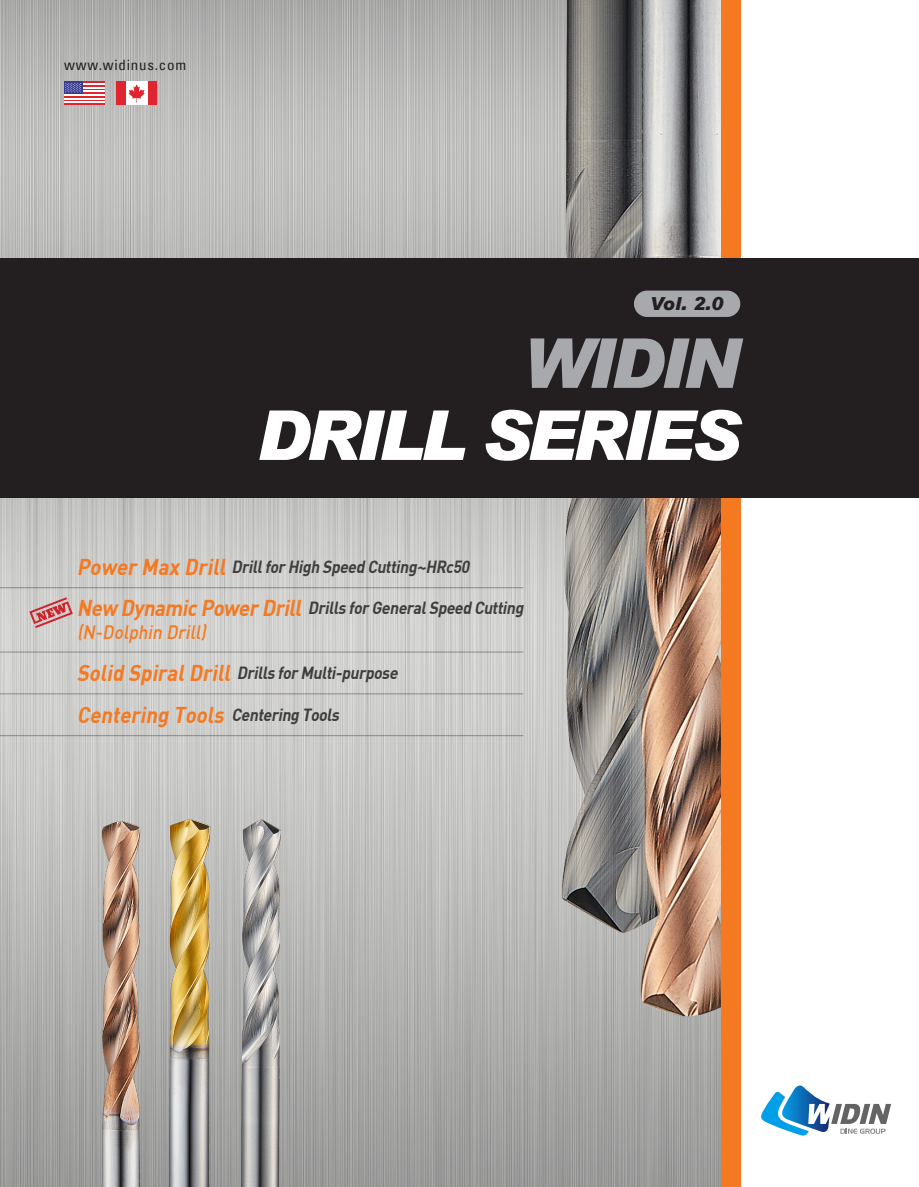
<style>
.page{position:relative;width:919px;height:1187px;background:#fff}
.page>*{position:absolute;margin:0;border:0;box-sizing:border-box;transform-origin:0 0}
.t1{font:italic 900 69px "Arial";letter-spacing:-.06em;color:#fff}
.t2{font:italic 900 69px "Arial";letter-spacing:-.06em;color:#a8a9ad}
.t3{font:italic 22.35px "Dinbol";color:#f47921;scale:.91 1}
.t4{font:italic 18.9px "Dinmed";color:#f47921;scale:.91 1}
.t5{font:italic 900 18px "Arial";color:#231f20}
.t6{font:italic 17.25px "Dinbol";color:#3e3e3f;scale:.91 1}
.t7{font:14.25px "Univecon";letter-spacing:.05em;color:#231f20;scale:1.05 1}
</style>
<div class="page">
<img style="left:0;top:0;width:721px;height:1186px">
<img style="left:562px;top:0;width:67px;height:940px">
<img style="left:629px;top:0;width:118px;height:1024px">
<div style="left:721px;top:0;width:19px;height:1186px;background:#f47921"></div>
<div style="left:0;top:257px;width:918px;height:240px;background:#231f20"></div>
<img style="left:167px;top:817px;width:47px;height:369px">
<img style="left:97px;top:818px;width:48px;height:368px">
<img style="left:238px;top:817px;width:43px;height:369px">
<div style="left:634px;top:290px;width:106px;height:27px;background:#a8a9ad;border-radius:13px"></div>
<div style="left:116px;top:81px;width:10px;height:23px;background:#e02430"></div>
<div style="left:147px;top:81px;width:10px;height:23px;background:#e02430"></div>
<div style="left:126px;top:81px;width:21px;height:23px;background:#fff"></div>
<svg style="left:128px;top:84px;width:17px;height:18px"></svg>
<hr style="left:64px;top:103px;width:41px;height:1px;background:#e02430">
<hr style="left:64px;top:101px;width:41px;height:2px;background:#fff">
<hr style="left:64px;top:99px;width:41px;height:2px;background:#e02430">
<hr style="left:64px;top:98px;width:41px;height:1px;background:#fff">
<hr style="left:64px;top:96px;width:41px;height:2px;background:#e02430">
<hr style="left:64px;top:94px;width:41px;height:2px;background:#fff">
<hr style="left:64px;top:92px;width:41px;height:2px;background:#e02430">
<hr style="left:64px;top:90px;width:41px;height:2px;background:#fff">
<hr style="left:64px;top:89px;width:41px;height:1px;background:#e02430">
<hr style="left:64px;top:87px;width:41px;height:2px;background:#fff">
<hr style="left:64px;top:85px;width:41px;height:2px;background:#e02430">
<hr style="left:64px;top:83px;width:41px;height:2px;background:#fff">
<hr style="left:64px;top:81px;width:41px;height:2px;background:#e02430">
<div style="left:64px;top:81px;width:19px;height:13px;background:#383b90"></div>
<svg style="left:65px;top:83px;width:16px;height:9px"></svg>
<svg style="left:761px;top:1085px;width:130px;height:50px"></svg>
<hr style="left:0;top:587px;width:523px;height:1px;background:#a8a9ad">
<hr style="left:0;top:651px;width:523px;height:1px;background:#a8a9ad">
<hr style="left:0;top:693px;width:523px;height:1px;background:#a8a9ad">
<hr style="left:0;top:735px;width:523px;height:1px;background:#a8a9ad">
<svg style="left:29px;top:597px;width:44px;height:31px"></svg>
<p class="t7" style="left:64px;top:56px;width:118px">www.widinus.com</p>
<p class="t5" style="left:650px;top:292px;width:75px">Vol. 2.0</p>
<p class="t2" style="left:523px;top:320px;width:219px">WIDIN</p>
<p class="t1" style="left:256px;top:392px;width:485px">DRILL SERIES</p>
<p class="t3" style="left:77px;top:552px;width:170px">Power Max Drill</p>
<p class="t6" style="left:232px;top:555px;width:267px">DrillforHigh Speed Cutting~HRc50</p>
<p class="t3" style="left:77px;top:593px;width:253px">New DynamicPowerDrill</p>
<p class="t4" style="left:77px;top:619px;width:147px">(N-Dolphin Drill)</p>
<p class="t6" style="left:308px;top:596px;width:242px">DrillsforGeneralSpeed Cutting</p>
<p class="t3" style="left:77px;top:657px;width:175px">Solid SpiralDrill</p>
<p class="t6" style="left:237px;top:661px;width:182px">DrillsforMulti-purpose</p>
<p class="t3" style="left:77px;top:699px;width:168px">Centering Tools</p>
<p class="t6" style="left:232px;top:703px;width:124px">Centering Tools</p>
</div>
